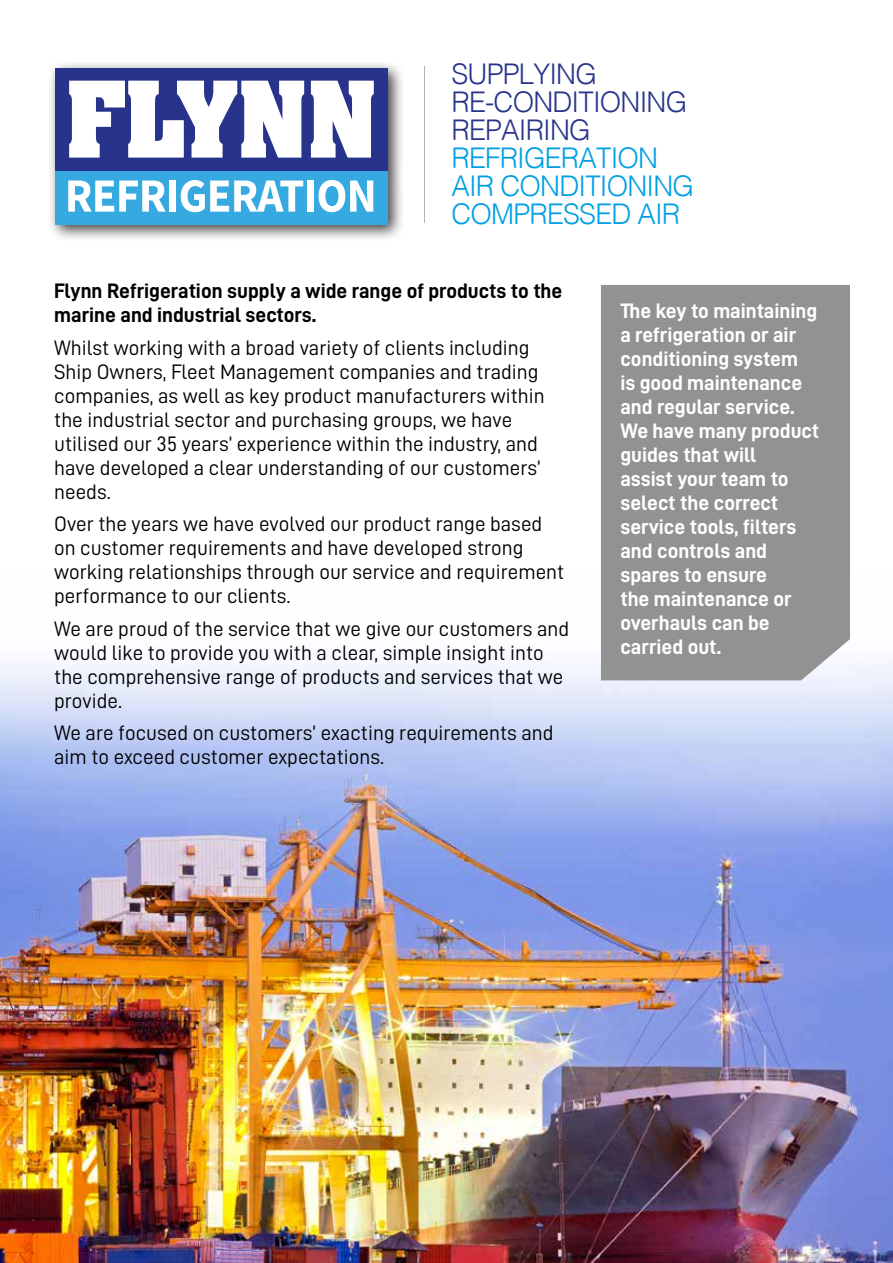
<style>
.page{position:relative;width:893px;height:1263px;background:#fff}
.page>*{position:absolute;margin:0;border:0;box-sizing:border-box;transform-origin:0 0}
.t1{font:300 28.5px/28px "Helvetica";letter-spacing:-.03em;color:#009fe3}
.t2{font:300 28.5px/28px "Helvetica";letter-spacing:-.03em;color:#28348b}
.t3{font:21px/24px "D DIN";color:#000}
.t4{font:21px/24px "D DIN Bold";color:#fff}
.t5{font:21px/24px "D DIN Bold";color:#000}
</style>
<div class="page">
<img style="left:0;top:652px;width:892px;height:611px">
<hr style="left:424px;top:66px;width:1px;height:157px;background:#b3b2b2">
<div style="left:47px;top:60px;width:358px;height:182px;background:#000;opacity:.75"></div>
<div style="left:55px;top:68px;width:333px;height:105px;background:#28348b"></div>
<div style="left:55px;top:172px;width:333px;height:53px;background:#36a9e1"></div>
<svg style="left:69px;top:81px;width:235px;height:77px"></svg>
<svg style="left:311px;top:81px;width:63px;height:77px;background:#dbddeb"></svg>
<svg style="left:68px;top:181px;width:98px;height:31px"></svg>
<div style="left:169px;top:181px;width:7px;height:31px;background:#fff"></div>
<svg style="left:181px;top:180px;width:122px;height:32px"></svg>
<div style="left:307px;top:181px;width:7px;height:31px;background:#fff"></div>
<svg style="left:318px;top:180px;width:55px;height:32px"></svg>
<div style="left:601px;top:285px;width:249px;height:395px;background:#929292"></div>
<h1 class="t2" style="left:451px;top:58px;width:237px">SUPPLYING<br>RE-CONDITIONING<br>REPAIRING</h1>
<h1 class="t1" style="left:451px;top:142px;width:244px">REFRIGERATION<br>AIR CONDITIONING<br>COMPRESSED AIR</h1>
<p class="t5" style="left:54px;top:278px;width:510px">Flynn Refrigeration supply a wide range of products to the marine and industrial sectors.</p>
<p class="t3" style="left:54px;top:335px;width:492px">Whilst working with a broad variety of clients including Ship Owners, Fleet Management companies and trading companies, as well as key product manufacturers within the industrial sector and purchasing groups, we have utilised our 35 years’ experience within the industry, and have developed a clear understanding of our customers’ needs.</p>
<p class="t3" style="left:54px;top:512px;width:512px">Over the years we have evolved our product range based on customer requirements and have developed strong working relationships through our service and requirement performance to our clients.</p>
<p class="t3" style="left:54px;top:616px;width:517px">We are proud of the service that we give our customers and would like to provide you with a clear, simple insight into the comprehensive range of products and services that we provide.</p>
<p class="t3" style="left:54px;top:721px;width:501px">We are focused on customers’ exacting requirements and aim to exceed customer expectations.</p>
<p class="t4" style="left:620px;top:299px;width:200px">The key to maintaining a refrigeration or air conditioning system<br>is good maintenance and regular service.<br>We have many product guides that will<br>assist your team to select the correct service tools, filters and controls and spares to ensure<br>the maintenance or overhauls can be carried out.</p>
</div>
